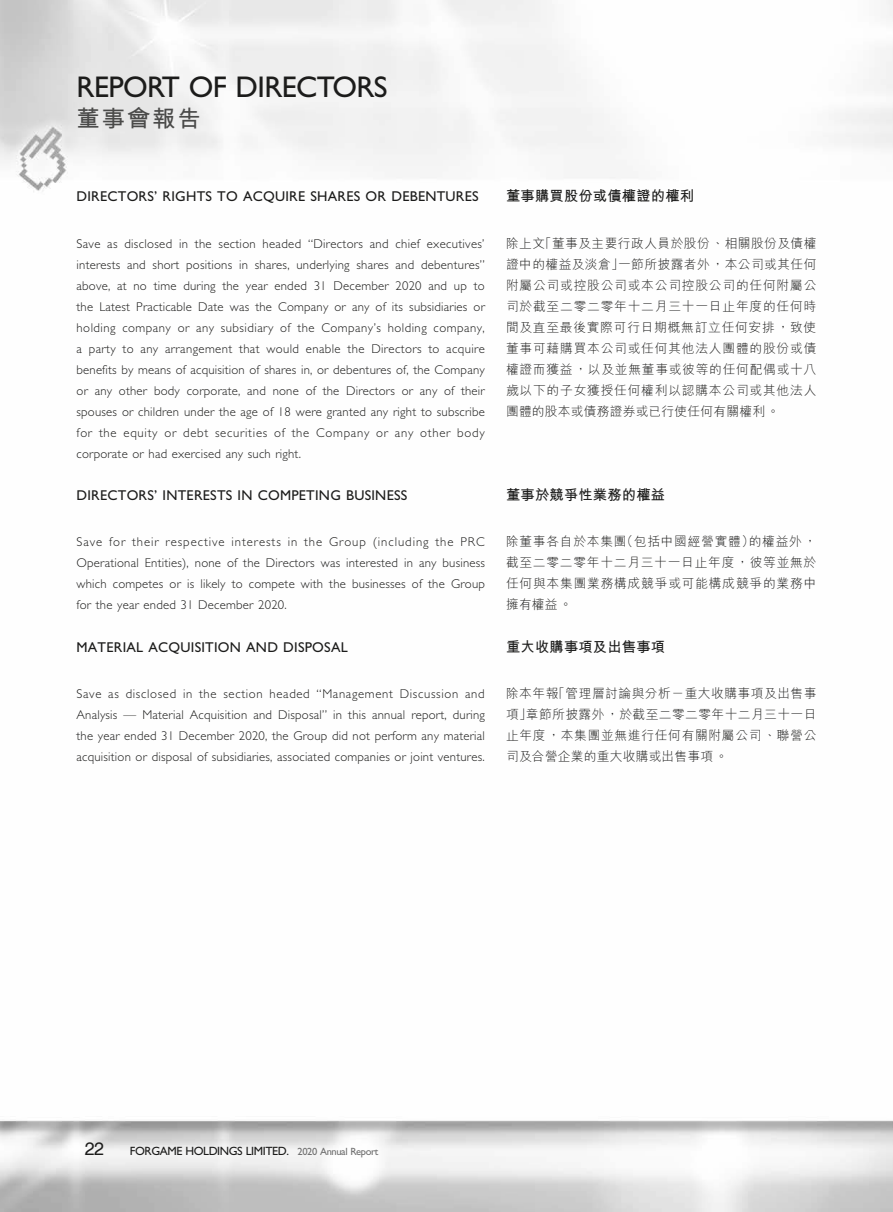
<style>
.page{position:relative;width:893px;height:1212px;background:#fff}
.page>*{position:absolute;margin:0;border:0;box-sizing:border-box;transform-origin:0 0}
.t1{font:30px "Gill Sans Std";letter-spacing:-.02em;color:#1c1c1b}
.t2{font:700 23.25px "M Hei HK";letter-spacing:.085em;color:#4a4a49}
.t3{font:18px "Helvetica";color:#1c1c1b}
.t4{font:14.25px "Gill Sans Std";letter-spacing:.015em;color:#1c1c1b}
.t5{font:700 14.25px "M Hei HK";letter-spacing:.015em;color:#1c1c1b}
.t6{font:300 12.75px/21px "Gill Sans Std";letter-spacing:.015em;color:#1c1c1b;text-align:justify}
.t7{font:300 12.75px/21px "M Hei HK";letter-spacing:.055em;color:#1c1c1b;text-align:justify}
.t8{font:12px "Gill Sans Std";letter-spacing:-.035em;color:#1c1c1b}
.s1{font-size:10.5px;color:#6f6f6f}
</style>
<div class="page">
<img style="left:0;top:0;width:893px;height:1212px">
<h1 class="t1" style="left:77px;top:70px;width:313px">REPORT OF DIRECTORS</h1>
<h2 class="t2" style="left:77px;top:102px;width:126px">董事會報告</h2>
<p class="t4" style="left:77px;top:188px;width:404px">DIRECTORS’ RIGHTS TO ACQUIRE SHARES OR DEBENTURES</p>
<p class="t6" style="left:77px;top:233px;width:410px">Save as disclosed in the section headed “Directors and chief executives’ interests and short positions in shares, underlying shares and debentures” above, at no time during the year ended 31 December 2020 and up to the Latest Practicable Date was the Company or any of its subsidiaries or holding company or any subsidiary of the Company’s holding company, a party to any arrangement that would enable the Directors to acquire benefits by means of acquisition of shares in, or debentures of, the Company or any other body corporate, and none of the Directors or any of their spouses or children under the age of 18 were granted any right to subscribe for the equity or debt securities of the Company or any other body corporate or had exercised any such right.</p>
<p class="t4" style="left:77px;top:487px;width:332px">DIRECTORS’ INTERESTS IN COMPETING BUSINESS</p>
<p class="t6" style="left:77px;top:532px;width:410px">Save for their respective interests in the Group (including the PRC Operational Entities), none of the Directors was interested in any business which competes or is likely to compete with the businesses of the Group for the year ended 31 December 2020.</p>
<p class="t4" style="left:77px;top:639px;width:273px">MATERIAL ACQUISITION AND DISPOSAL</p>
<p class="t6" style="left:77px;top:683px;width:410px">Save as disclosed in the section headed “Management Discussion and Analysis — Material Acquisition and Disposal” in this annual report, during the year ended 31 December 2020, the Group did not perform any material acquisition or disposal of subsidiaries, associated companies or joint ventures.</p>
<p class="t5" style="left:506px;top:185px;width:190px">董事購買股份或債權證的權利</p>
<p class="t7" style="left:506px;top:232px;width:312px">除上文「董事及主要行政人員於股份、相關股份及債權證中的權益及淡倉」一節所披露者外，本公司或其任何附屬公司或控股公司或本公司控股公司的任何附屬公司於截至二零二零年十二月三十一日止年度的任何時間及直至最後實際可行日期概無訂立任何安排，致使董事可藉購買本公司或任何其他法人團體的股份或債權證而獲益，以及並無董事或彼等的任何配偶或十八歲以下的子女獲授任何權利以認購本公司或其他法人團體的股本或債務證券或已行使任何有關權利。</p>
<p class="t5" style="left:506px;top:484px;width:161px">董事於競爭性業務的權益</p>
<p class="t7" style="left:506px;top:531px;width:312px">除董事各自於本集團（包括中國經營實體）的權益外，截至二零二零年十二月三十一日止年度，彼等並無於任何與本集團業務構成競爭或可能構成競爭的業務中擁有權益。</p>
<p class="t5" style="left:506px;top:636px;width:161px">重大收購事項及出售事項</p>
<p class="t7" style="left:506px;top:682px;width:312px">除本年報「管理層討論與分析－重大收購事項及出售事項」章節所披露外，於截至二零二零年十二月三十一日止年度，本集團並無進行任何有關附屬公司、聯營公司及合營企業的重大收購或出售事項。</p>
<h3 class="t3" style="left:85px;top:1138px;width:21px">22</h3>
<p class="t8" style="left:130px;top:1144px;width:250px">FORGAME HOLDINGS LIMITED. <span class="s1">2020 Annual Report</span></p>
</div>
